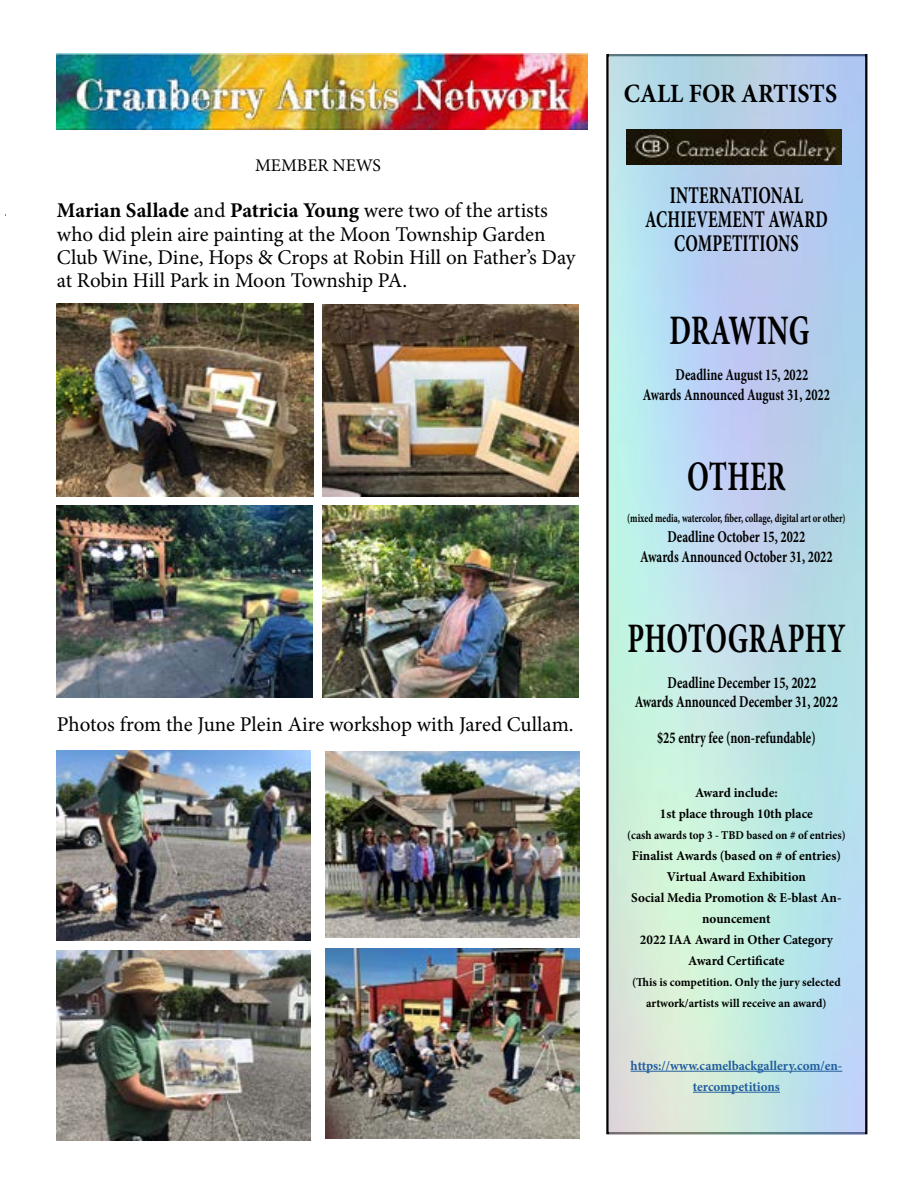
<style>
.page{position:relative;width:918px;height:1188px;background:#fff}
.page>*{position:absolute;margin:0;border:0;box-sizing:border-box;transform-origin:0 0}
.t1{font:700 42px "Minion Pro";letter-spacing:.01em;color:#000;scale:.68 1}
.t2{font:700 42px "Minion Pro";letter-spacing:.01em;color:#000;scale:.67 1}
.t3{font:700 26.4px "Minion Pro";color:#000;scale:.91 1}
.t4{font:700 24px/24px "Minion Pro";letter-spacing:.01em;color:#000;text-align:center;scale:.68 1}
.t5{font:21px/23.2px "Minion Pro";letter-spacing:-.005em;color:#000}
.t6{font:17.85px "Minion Pro";color:#000}
.t7{font:700 16.5px/19.8px "Minion Pro";color:#000;scale:.75 1}
.t8{font:700 13.5px/21px "Minion Pro";color:#000;text-align:center}
.t9{font:700 13.5px/21px "Minion Pro";color:#215e9e;text-align:center}
.t10{font:700 12px/21px "Minion Pro";color:#000;text-align:center}
.t11{font:700 12px "Minion Pro";color:#000;scale:.73 1}
.t12{font:700 12px "Minion Pro";color:#000;scale:.93 1}
.s1{font-weight:700}
</style>
<div class="page">
<div style="left:606px;top:54px;width:261px;height:1080px;border:2px solid #000"></div>
<img style="left:609px;top:54px;width:255px;height:1080px">
<img style="left:57px;top:54px;width:530px;height:76px">
<hr style="left:631px;top:1071px;width:211px;height:1px;background:#215e9e">
<hr style="left:693px;top:1092px;width:87px;height:1px;background:#215e9e">
<img style="left:627px;top:130px;width:214px;height:35px">
<img style="left:57px;top:304px;width:257px;height:192px">
<img style="left:57px;top:506px;width:256px;height:191px">
<img style="left:323px;top:506px;width:256px;height:191px">
<img style="left:323px;top:305px;width:256px;height:191px">
<img style="left:57px;top:750px;width:254px;height:191px">
<img style="left:326px;top:948px;width:253px;height:190px">
<img style="left:57px;top:951px;width:254px;height:190px">
<img style="left:325px;top:752px;width:254px;height:185px">
<p class="t6" style="left:255px;top:153px;width:127px">MEMBER NEWS</p>
<p class="t5" style="left:57px;top:199px;width:520px"><span class="s1">Marian Sallade</span> and <span class="s1">Patricia Young</span> were two of the artists who did plein aire painting at the Moon Township Garden Club Wine, Dine, Hops &amp; Crops at Robin Hill on Father’s Day at Robin Hill Park in Moon Township PA.</p>
<p class="t5" style="left:57px;top:713px;width:518px">Photos from the June Plein Aire workshop with Jared Cullam.</p>
<p class="t3" style="left:624px;top:75px;width:236px">CALL FOR ARTISTS</p>
<p class="t4" style="left:645px;top:183px;width:270px">INTERNATIONAL<br>ACHIEVEMENT AWARD<br>COMPETITIONS</p>
<h1 class="t1" style="left:670px;top:301px;width:207px">DRAWING</h1>
<p class="t7" style="left:643px;top:364px;width:251px;text-indent:33px">Deadline August 15, 2022<br>Awards Announced August 31, 2022</p>
<h1 class="t1" style="left:687px;top:447px;width:146px">OTHER</h1>
<p class="t11" style="left:627px;top:510px;width:301px">(mixed media, watercolor, fiber, collage, digital art or other)</p>
<p class="t7" style="left:640px;top:526px;width:258px;text-align:center">Deadline October 15, 2022<br>Awards Announced October 31, 2022</p>
<h1 class="t2" style="left:627px;top:609px;width:327px">PHOTOGRAPHY</h1>
<p class="t7" style="left:635px;top:672px;width:272px;text-indent:33px">Deadline December 15, 2022<br>Awards Announced December 31, 2022</p>
<p class="t7" style="left:657px;top:728px;width:213px">$25 entry fee (non-refundable)</p>
<p class="t8" style="left:660px;top:782px;width:155px">Award include:<br>1st place through 10th place</p>
<p class="t12" style="left:627px;top:827px;width:236px">(cash awards top 3 - TBD based on # of entries)</p>
<p class="t8" style="left:631px;top:845px;width:212px">Finalist Awards (based on # of entries)<br>Virtual Award Exhibition<br>Social Media Promotion &amp; E-blast An&shy;nouncement<br>2022 IAA Award in Other Category<br>Award Certificate</p>
<p class="t10" style="left:632px;top:971px;width:210px">(This is competition. Only the jury selected artwork/artists will receive an award)</p>
<p class="t9" style="left:631px;top:1055px;width:213px">https://www.camelbackgallery.com/en&shy;tercompetitions</p>
</div>
